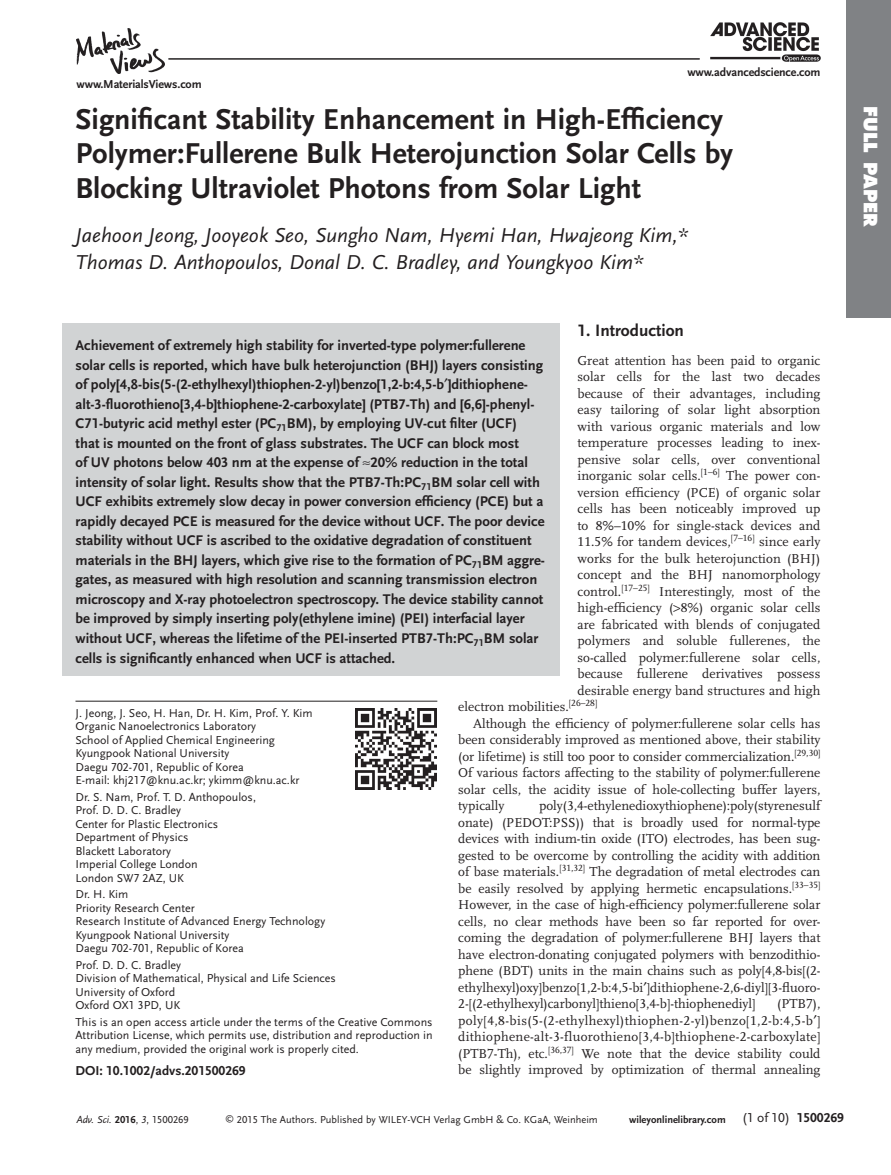
<style>
.page{position:relative;width:891px;height:1175px;background:#fff}
.page>*{position:absolute;margin:0;border:0;box-sizing:border-box;transform-origin:0 0}
.t1{font:700 30px/34.5px "Scala Sans LF";color:#231f20}
.t2{font:italic 21px/27px "Scala Sans LF";color:#231f20}
.t3{font:800 18px "Futura";letter-spacing:.005em;color:#fff}
.t4{font:700 17.25px "Scala Sans LF";color:#231f20}
.t5{font:700 14.7px/19.5px "Scala Sans LF";color:#231f20}
.t6{font:13.5px/16.5px "Scala LF";letter-spacing:.005em;color:#231f20;text-align:justify}
.t7{font:700 13.5px "Scala Sans LF";color:#231f20}
.t8{font:12px/13.5px "Scala Sans LF";color:#231f20}
.t9{font:700 12px "Scala Sans LF";letter-spacing:-.01em;color:#231f20}
.t10{font:10.5px "Scala Sans LF";color:#231f20}
.t11{font:700 10.5px "Scala Sans LF";color:#231f20}
.t12{font:italic 10.5px "Scala Sans LF";color:#231f20}
.s1{font-weight:700;font-style:normal}
.s2{font-style:normal}
.s3{font-size:9px}
.s4{font-weight:400;font-size:13.5px}
.s5{font-size:13.5px}
</style>
<div class="page">
<div style="left:846px;top:0;width:45px;height:317px;background:#808285"></div>
<img style="left:77px;top:28px;width:88px;height:45px">
<hr style="left:168px;top:59px;width:532px;height:1px;background:#231f20">
<img style="left:710px;top:22px;width:111px;height:40px">
<img style="left:355px;top:708px;width:82px;height:82px">
<div style="left:62px;top:323px;width:498px;height:353px;background:#d1d3d4"></div>
<hr style="left:76px;top:701px;width:361px;height:1px;background:#231f20">
<p class="t9" style="left:77px;top:79px;width:127px">www.MaterialsViews.com</p>
<p class="t9" style="left:687px;top:66px;width:135px">www.advancedscience.com</p>
<h1 class="t1" style="left:76px;top:103px;width:659px">Significant Stability Enhancement in High-Efficiency<br>Polymer:Fullerene Bulk Heterojunction Solar Cells by<br>Blocking Ultraviolet Photons from Solar Light</h1>
<h2 class="t2" style="left:76px;top:223px;width:614px">Jaehoon Jeong , Jooyeok Seo , Sungho Nam , Hyemi Han , Hwajeong Kim ,*<br>Thomas D. Anthopoulos , Donal D. C. Bradley , and Youngkyoo Kim*</h2>
<p class="t4" style="left:578px;top:322px;width:108px">1. Introduction</p>
<p class="t6" style="left:578px;top:353px;width:244px">Great attention has been paid to organic</p>
<p class="t6" style="left:578px;top:369px;width:244px">solar cells for the last two decades</p>
<p class="t6" style="left:578px;top:386px;width:244px">because of their advantages, including</p>
<p class="t6" style="left:578px;top:402px;width:244px">easy tailoring of solar light absorption</p>
<p class="t6" style="left:578px;top:419px;width:244px">with various organic materials and low</p>
<p class="t6" style="left:578px;top:435px;width:244px">temperature processes leading to inex-</p>
<p class="t6" style="left:578px;top:452px;width:244px">pensive solar cells, over conventional</p>
<p class="t6" style="left:578px;top:468px;width:244px">inorganic solar cells. <sup>[</sup> <sup>1–6</sup> <sup>]</sup> The power con-</p>
<p class="t6" style="left:578px;top:485px;width:244px">version efficiency (PCE) of organic solar</p>
<p class="t6" style="left:578px;top:501px;width:244px">cells has been noticeably improved up</p>
<p class="t6" style="left:578px;top:518px;width:244px">to 8%–10% for single-stack devices and</p>
<p class="t6" style="left:578px;top:534px;width:244px">11.5% for tandem devices, <sup>[</sup> <sup>7–16</sup> <sup>]</sup> since early</p>
<p class="t6" style="left:578px;top:551px;width:244px">works for the bulk heterojunction (BHJ)</p>
<p class="t6" style="left:578px;top:567px;width:244px">concept and the BHJ nanomorphology</p>
<p class="t6" style="left:578px;top:584px;width:244px">control. <sup>[</sup> <sup>17–25</sup> <sup>]</sup> Interestingly, most of the</p>
<p class="t6" style="left:578px;top:600px;width:244px">high-efficiency ( 8%) organic solar cells</p>
<p class="t6" style="left:578px;top:617px;width:244px">are fabricated with blends of conjugated</p>
<p class="t6" style="left:578px;top:633px;width:244px">polymers and soluble fullerenes, the</p>
<p class="t6" style="left:578px;top:650px;width:244px">so-called polymer:fullerene solar cells,</p>
<p class="t6" style="left:578px;top:666px;width:244px">because fullerene derivatives possess</p>
<p class="t6" style="left:578px;top:683px;width:244px">desirable energy band structures and high</p>
<p class="t6" style="left:458px;top:699px;width:141px">electron mobilities. <sup>[</sup> <sup>26–28</sup> <sup>]</sup></p>
<p class="t6" style="left:473px;top:716px;width:349px">Although the efficiency of polymer:fullerene solar cells has</p>
<p class="t6" style="left:458px;top:732px;width:364px">been considerably improved as mentioned above, their stability</p>
<p class="t6" style="left:458px;top:749px;width:364px">(or lifetime) is still too poor to consider commercialization. <sup>[</sup> <sup>29,30</sup> <sup>]</sup></p>
<p class="t6" style="left:458px;top:765px;width:364px">Of various factors affecting to the stability of polymer:fullerene</p>
<p class="t6" style="left:458px;top:782px;width:364px">solar cells, the acidity issue of hole-collecting buffer layers,</p>
<p class="t6" style="left:458px;top:798px;width:48px">typically</p>
<p class="t5" style="left:76px;top:336px;width:471px">Achievement of extremely high stability for inverted-type polymer:fullerene solar cells is reported, which have bulk heterojunction (BHJ) layers consisting of poly[4,8-bis(5-(2-ethylhexyl)thiophen-2-yl)benzo[1,2-b:4,5-b ]dithiophene&shy;alt-3-fluorothieno[3,4-b]thiophene-2-carboxylate] (PTB7-Th) and [6,6]-phenyl-C71-butyric acid methyl ester (PC <sub>71</sub> BM), by employing UV-cut filter (UCF)<br>that is mounted on the front of glass substrates. The UCF can block most<br>of UV photons below 403 nm at the expense of ≈20% reduction in the total intensity of solar light. Results show that the PTB7-Th:PC <sub>71</sub> BM solar cell with UCF exhibits extremely slow decay in power conversion efficiency (PCE) but a rapidly decayed PCE is measured for the device without UCF. The poor device stability without UCF is ascribed to the oxidative degradation of constituent materials in the BHJ layers, which give rise to the formation of PC <sub>71</sub> BM aggre&shy;gates, as measured with high resolution and scanning transmission electron microscopy and X-ray photoelectron spectroscopy. The device stability cannot be improved by simply inserting poly(ethylene imine) (PEI) interfacial layer without UCF, whereas the lifetime of the PEI-inserted PTB7-Th:PC <sub>71</sub> BM solar cells is significantly enhanced when UCF is attached.</p>
<p class="t8" style="left:76px;top:706px;width:239px">J. Jeong, J. Seo, H. Han, Dr. H. Kim, Prof. Y. Kim Organic Nanoelectronics Laboratory<br>School of Applied Chemical Engineering Kyungpook National University<br>Daegu 702-701 , Republic of Korea<br>E-mail: khj217@knu.ac.kr; ykimm@knu.ac.kr</p>
<p class="t8" style="left:76px;top:790px;width:182px">Dr. S. Nam, Prof. T. D. Anthopoulos,<br>Prof. D. D. C. Bradley<br>Center for Plastic Electronics<br>Department of Physics<br>Blackett Laboratory<br>Imperial College London<br>London SW7 2AZ , UK</p>
<p class="t8" style="left:76px;top:888px;width:251px">Dr. H. Kim<br>Priority Research Center<br>Research Institute of Advanced Energy Technology<br>Kyungpook National University<br>Daegu 702-701 , Republic of Korea</p>
<p class="t8" style="left:76px;top:958px;width:262px">Prof. D. D. C. Bradley<br>Division of Mathematical, Physical and Life Sciences<br>University of Oxford<br>Oxford OX1 3PD , UK</p>
<p class="t6" style="left:458px;top:798px;width:364px;text-indent:81px">poly(3,4-ethylenedioxythiophene):poly(styrenesulf onate) (PEDOT:PSS)) that is broadly used for normal-type devices with indium-tin oxide (ITO) electrodes, has been sug&shy;gested to be overcome by controlling the acidity with addition of base materials. <sup>[</sup> <sup>31,32</sup> <sup>]</sup> The degradation of metal electrodes can be easily resolved by applying hermetic encapsulations. <sup>[</sup> <sup>33–35</sup> <sup>] </sup>However, in the case of high-efficiency polymer:fullerene solar cells, no clear methods have been so far reported for over&shy;coming the degradation of polymer:fullerene BHJ layers that have electron-donating conjugated polymers with benzodithio&shy;phene (BDT) units in the main chains such as poly[4,8-bis[(2- ethylhexyl)oxy]benzo[1,2-b:4,5-bi ]dithiophene-2,6-diyl][3-fluoro-2-[(2-ethylhexyl)carbonyl]thieno[3,4-b]-thiophenediyl]</p>
<p class="t6" style="left:458px;top:996px;width:364px;text-indent:319px">(PTB7), poly[4,8-bis(5-(2-ethylhexyl)thiophen-2-yl)benzo[1,2-b:4,5-b ] dithiophene-alt-3-fluorothieno[3,4-b]thiophene-2-carboxylate] (PTB7-Th), etc. <sup>[</sup> <sup>36,37</sup> <sup>]</sup> We note that the device stability could be slightly improved by optimization of thermal annealing</p>
<p class="t8" style="left:76px;top:1016px;width:359px;text-align:justify">This is an open access article under the terms of the Creative Commons Attribution License, which permits use, distribution and reproduction in any medium, provided the original work is properly cited.</p>
<p class="t7" style="left:76px;top:1064px;width:172px">DOI: 10.1002/advs.201500269</p>
<p class="t12" style="left:77px;top:1114px;width:114px">Adv. Sci. <span class="s1">2016</span><span class="s2">,</span> 3<span class="s2">, 1500269</span></p>
<p class="t10" style="left:225px;top:1114px;width:374px"><span class="s3">©</span> 2015 The Authors. Published by WILEY-VCH Verlag GmbH &amp; Co. KGaA, Weinheim</p>
<p class="t11" style="left:629px;top:1114px;width:216px">wileyonlinelibrary.com <span class="s4">(1 of 10)</span> <span class="s5">1500269</span></p>
<h3 class="t3" style="left:878px;top:106px;width:123px;rotate:90deg">FULL PAPER</h3>
</div>
